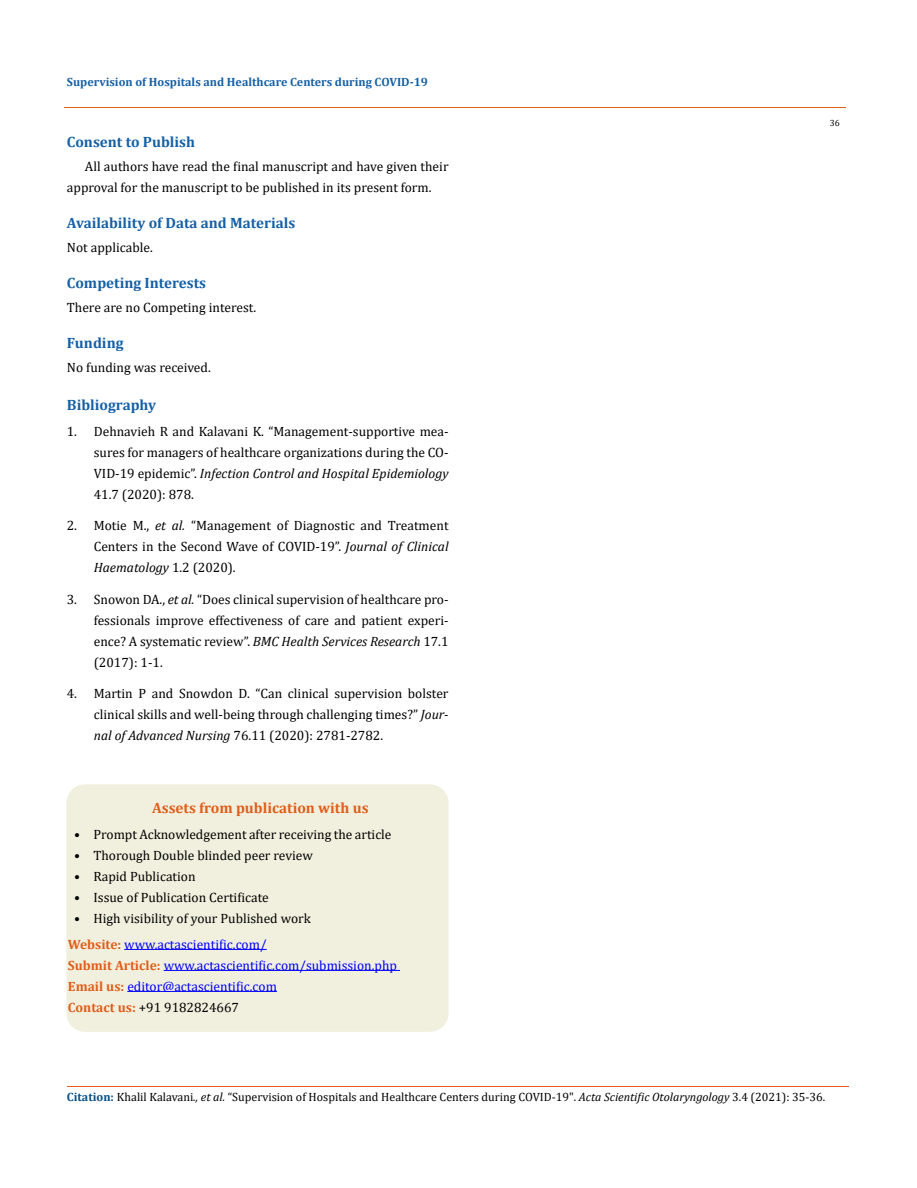
<style>
.page{position:relative;width:917px;height:1188px;background:#fff}
.page>*{position:absolute;margin:0;border:0;box-sizing:border-box;transform-origin:0 0}
.t1{font:700 15px "Cambria";color:#1560a6}
.t2{font:700 15px "Cambria";color:#e05d1a}
.t3{font:13.5px/21px "Cambria";color:#000;text-align:justify}
.t4{font:13.5px/21px "Cambria";color:#00f}
.t5{font:12px "Cambria";color:#000}
.t6{font:700 12px "Cambria";color:#1560a6}
.t7{font:9px "Cambria";color:#000}
.s1{font-style:italic}
.s2{font-weight:700;color:#e05d1a}
.s3{color:#000}
.s4{font-weight:700;color:#035089}
</style>
<div class="page">
<hr style="left:64px;top:108px;width:781px;height:1px;background:#e05d1a">
<hr style="left:67px;top:1086px;width:781px;height:1px;background:#e05d1a">
<div style="left:67px;top:785px;width:381px;height:246px;background:#f1f0de;border-radius:18px"></div>
<div style="left:66px;top:784px;width:382px;height:248px;border:2px solid #f1f0de;border-radius:18px"></div>
<hr style="left:124px;top:949px;width:143px;height:1px;background:#00f">
<hr style="left:164px;top:970px;width:236px;height:1px;background:#00f">
<hr style="left:127px;top:991px;width:150px;height:1px;background:#00f">
<p class="t6" style="left:67px;top:73px;width:362px">Supervision of Hospitals and Healthcare Centers during COVID-19</p>
<p class="t1" style="left:67px;top:131px;width:130px">Consent to Publish</p>
<p class="t3" style="left:67px;top:155px;width:383px;text-indent:18px">All authors have read the final manuscript and have given their approval for the manuscript to be published in its present form.</p>
<p class="t1" style="left:67px;top:212px;width:230px">Availability of Data and Materials</p>
<p class="t3" style="left:67px;top:236px;width:87px">Not applicable.</p>
<p class="t1" style="left:67px;top:272px;width:141px">Competing Interests</p>
<p class="t3" style="left:67px;top:296px;width:191px">There are no Competing interest.</p>
<p class="t1" style="left:67px;top:332px;width:58px">Funding</p>
<p class="t3" style="left:67px;top:356px;width:145px">No funding was received.</p>
<p class="t1" style="left:67px;top:395px;width:91px">Bibliography</p>
<p class="t3" style="left:94px;top:421px;width:356px;text-indent:-27px">1. Dehnavieh R and Kalavani K. “Management-supportive mea&shy;sures for managers of healthcare organizations during the CO-VID-19 epidemic”. <span class="s1">Infection Control and Hospital Epidemiology </span>41.7 (2020): 878.</p>
<p class="t3" style="left:94px;top:515px;width:356px;text-indent:-27px">2. Motie M., <span class="s1">et al.</span> “Management of Diagnostic and Treatment Centers in the Second Wave of COVID-19”. <span class="s1">Journal of Clinical Haematology</span> 1.2 (2020).</p>
<p class="t3" style="left:94px;top:589px;width:356px;text-indent:-27px">3. Snowon DA., <span class="s1">et al.</span> “Does clinical supervision of healthcare pro&shy;fessionals improve effectiveness of care and patient experi&shy;ence? A systematic review”. <span class="s1">BMC Health Services Research</span> 17.1 (2017): 1-1.</p>
<p class="t3" style="left:94px;top:683px;width:356px;text-indent:-27px">4. Martin P and Snowdon D. “Can clinical supervision bolster clinical skills and well‐being through challenging times?” <span class="s1">Jour&shy;nal of Advanced Nursing</span> 76.11 (2020): 2781-2782.</p>
<p class="t2" style="left:152px;top:798px;width:218px">Assets from publication with us</p>
<p class="t3" style="left:74px;top:824px;width:319px">• Prompt Acknowledgement after receiving the article</p>
<p class="t3" style="left:74px;top:845px;width:240px">• Thorough Double blinded peer review</p>
<p class="t3" style="left:74px;top:866px;width:123px">• Rapid Publication</p>
<p class="t3" style="left:74px;top:887px;width:196px">• Issue of Publication Certificate</p>
<p class="t3" style="left:74px;top:908px;width:238px">• High visibility of your Published work</p>
<p class="t4" style="left:68px;top:933px;width:330px"><span class="s2">Website:</span> www.actascientific.com/<br><span class="s2">Submit Article:</span> www.actascientific.com/submission.php <span class="s2">Email us:</span> editor@actascientific.com<br><span class="s2">Contact us:</span> <span class="s3">+91 9182824667</span></p>
<p class="t7" style="left:829px;top:118px;width:11px">36</p>
<p class="t5" style="left:67px;top:1090px;width:759px"><span class="s4">Citation:</span> Khalil Kalavani<span class="s1">., et al.</span> “Supervision of Hospitals and Healthcare Centers during COVID-19". <span class="s1">Acta Scientific Otolaryngology</span> 3.4 (2021): 35-36.</p>
</div>
